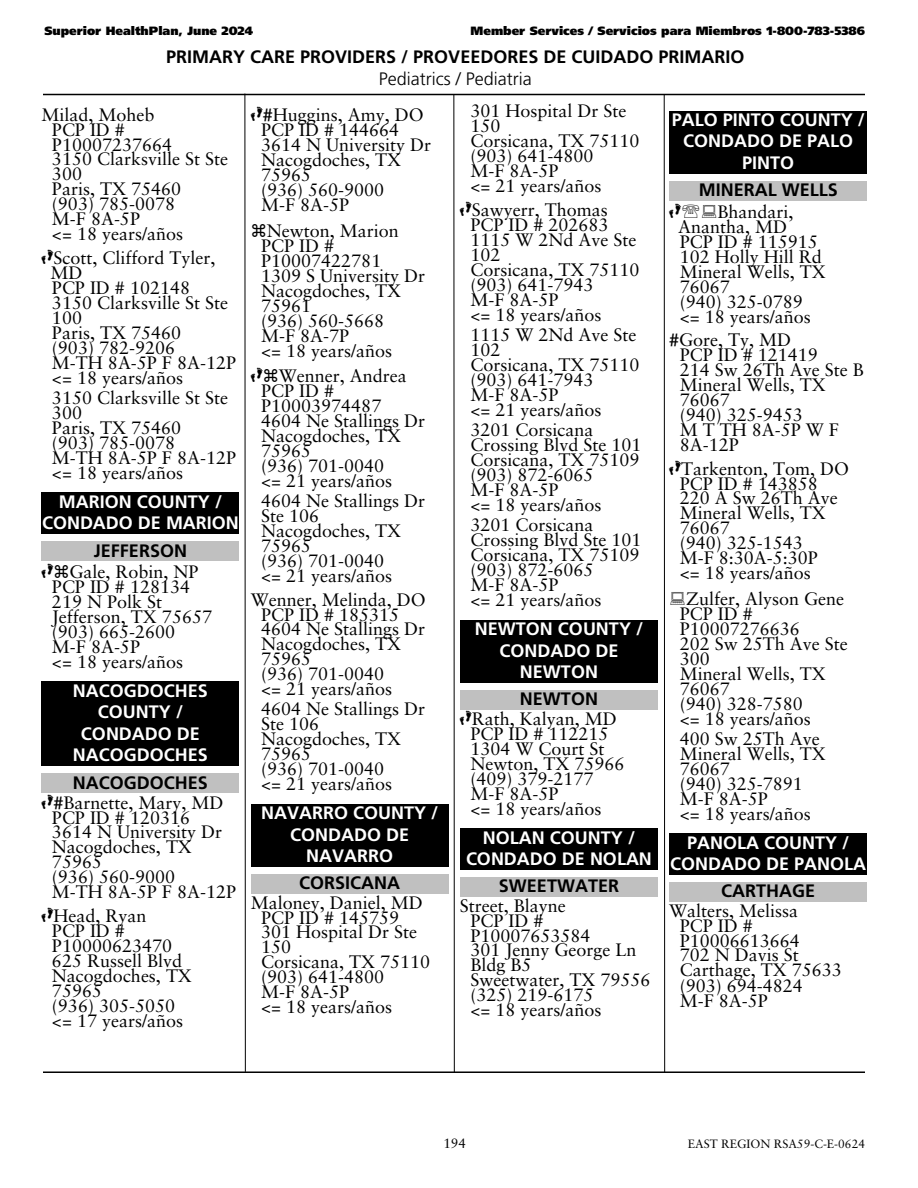
<style>
.page{position:relative;width:918px;height:1188px;background:#fff}
.page>*{position:absolute;margin:0;border:0;box-sizing:border-box;transform-origin:0 0}
.t1{font:18px/15px "Sabon LT Std";color:#000}
.t2{font:700 18px/21.6px "Frutiger LT Std";color:#fff;text-align:center}
.t3{font:700 18px "Frutiger LT Std";color:#000}
.t4{font:300 18px "Frutiger LT Std";color:#000}
.t5{font:700 18px "Feet";color:#000}
.t6{font:13.5px "Sabon LT Std";color:#000}
.t7{font:900 12px "Frutiger LT Std";color:#000}
.t8{font:12px "Sabon LT Std";color:#000}
.s1{font-family:"Feet";font-weight:700}
.s2{font-weight:700}
</style>
<div class="page">
<div style="left:41px;top:493px;width:198px;height:41px;background:#000"></div>
<div style="left:41px;top:542px;width:198px;height:19px;background:#c0c0c0"></div>
<div style="left:41px;top:681px;width:198px;height:85px;background:#000"></div>
<div style="left:41px;top:774px;width:198px;height:19px;background:#c0c0c0"></div>
<div style="left:251px;top:804px;width:198px;height:63px;background:#000"></div>
<div style="left:251px;top:874px;width:198px;height:20px;background:#c0c0c0"></div>
<div style="left:460px;top:620px;width:198px;height:63px;background:#000"></div>
<div style="left:460px;top:690px;width:198px;height:20px;background:#c0c0c0"></div>
<div style="left:460px;top:828px;width:198px;height:42px;background:#000"></div>
<div style="left:460px;top:878px;width:198px;height:19px;background:#c0c0c0"></div>
<div style="left:669px;top:111px;width:198px;height:62px;background:#000"></div>
<div style="left:669px;top:181px;width:198px;height:20px;background:#c0c0c0"></div>
<div style="left:669px;top:834px;width:198px;height:41px;background:#000"></div>
<div style="left:669px;top:883px;width:198px;height:19px;background:#c0c0c0"></div>
<hr style="left:43px;top:94px;width:822px;height:1px;background:#000">
<hr style="left:43px;top:1071px;width:822px;height:2px;background:#000">
<svg style="left:244px;top:93px;width:2px;height:979px;background:#7e7e7e"></svg>
<svg style="left:453px;top:95px;width:2px;height:977px;background:#7e7e7e"></svg>
<svg style="left:663px;top:93px;width:53px;height:979px"></svg>
<p class="t7" style="left:44px;top:26px;width:210px">Superior HealthPlan, June 2024</p>
<p class="t7" style="left:471px;top:26px;width:396px">Member Services / Servicios para Miembros 1-800-783-5386</p>
<p class="t3" style="left:166px;top:50px;width:580px">PRIMARY CARE PROVIDERS / PROVEEDORES DE CUIDADO PRIMARIO</p>
<p class="t4" style="left:379px;top:71px;width:154px">Pediatrics / Pediatria</p>
<p class="t1" style="left:52px;top:109px;width:178px;text-indent:-10px">Milad, Moheb<br>PCP ID #<br>P10007237664<br>3150 Clarksville St Ste<br>300<br>Paris, TX 75460<br>(903) 785-0078<br>M-F 8A-5P<br>&lt;= 18 years/años</p>
<p class="t1" style="left:50px;top:252px;width:187px;text-indent:-9px"><span class="s1">F</span>Scott, Clifford Tyler,<br>MD<br>PCP ID # 102148<br>3150 Clarksville St Ste<br>100<br>Paris, TX 75460<br>(903) 782-9206<br>M-TH 8A-5P F 8A-12P &lt;= 18 years/años</p>
<p class="t1" style="left:52px;top:392px;width:186px">3150 Clarksville St Ste<br>300<br>Paris, TX 75460<br>(903) 785-0078<br>M-TH 8A-5P F 8A-12P &lt;= 18 years/años</p>
<p class="t2" style="left:42px;top:493px;width:198px">MARION COUNTY /<br>CONDADO DE MARION</p>
<p class="t3" style="left:94px;top:544px;width:95px">JEFFERSON</p>
<p class="t1" style="left:52px;top:566px;width:162px;text-indent:-10px"><span class="s1">F</span> Gale, Robin, NP<br>PCP ID # 128134<br>219 N Polk St<br>Jefferson, TX 75657 (903) 665-2600<br>M-F 8A-5P<br>&lt;= 18 years/años</p>
<p class="t2" style="left:73px;top:681px;width:137px">NACOGDOCHES<br>COUNTY /<br>CONDADO DE<br>NACOGDOCHES</p>
<p class="t3" style="left:73px;top:776px;width:137px">NACOGDOCHES</p>
<p class="t1" style="left:52px;top:797px;width:186px;text-indent:-10px"><span class="s1">F</span><span class="s2">#</span>Barnette, Mary, MD<br>PCP ID # 120316<br>3614 N University Dr<br>Nacogdoches, TX<br>75965<br>(936) 560-9000<br>M-TH 8A-5P F 8A-12P</p>
<p class="t1" style="left:52px;top:910px;width:142px;text-indent:-10px"><span class="s1">F</span>Head, Ryan<br>PCP ID #<br>P10000623470<br>625 Russell Blvd<br>Nacogdoches, TX<br>75965<br>(936) 305-5050 &lt;= 17 years/años</p>
<p class="t1" style="left:261px;top:109px;width:172px;text-indent:-10px"><span class="s1">F</span><span class="s2">#</span>Huggins, Amy, DO<br>PCP ID # 144664<br>3614 N University Dr<br>Nacogdoches, TX<br>75965<br>(936) 560-9000<br>M-F 8A-5P</p>
<p class="t1" style="left:261px;top:225px;width:166px;text-indent:6px">Newton, Marion<br>PCP ID #<br>P10007422781<br>1309 S University Dr<br>Nacogdoches, TX<br>75961<br>(936) 560-5668<br>M-F 8A-7P<br>&lt;= 18 years/años</p>
<p class="t1" style="left:261px;top:370px;width:166px;text-indent:-10px"><span class="s1">F</span> Wenner, Andrea<br>PCP ID #<br>P10003974487<br>4604 Ne Stallings Dr<br>Nacogdoches, TX<br>75965<br>(936) 701-0040<br>&lt;= 21 years/años</p>
<p class="t1" style="left:261px;top:495px;width:166px">4604 Ne Stallings Dr<br>Ste 106<br>Nacogdoches, TX<br>75965<br>(936) 701-0040<br>&lt;= 21 years/años</p>
<p class="t1" style="left:261px;top:594px;width:166px;text-indent:-10px">Wenner, Melinda, DO<br>PCP ID # 185315<br>4604 Ne Stallings Dr<br>Nacogdoches, TX<br>75965<br>(936) 701-0040<br>&lt;= 21 years/años</p>
<p class="t1" style="left:261px;top:703px;width:166px">4604 Ne Stallings Dr<br>Ste 106<br>Nacogdoches, TX<br>75965<br>(936) 701-0040<br>&lt;= 21 years/años</p>
<p class="t2" style="left:261px;top:804px;width:179px">NAVARRO COUNTY /<br>CONDADO DE<br>NAVARRO</p>
<p class="t3" style="left:299px;top:877px;width:102px">CORSICANA</p>
<p class="t1" style="left:261px;top:897px;width:171px;text-indent:-10px">Maloney, Daniel, MD<br>PCP ID # 145759<br>301 Hospital Dr Ste<br>150<br>Corsicana, TX 75110 (903) 641-4800<br>M-F 8A-5P<br>&lt;= 18 years/años</p>
<p class="t1" style="left:470px;top:105px;width:171px">301 Hospital Dr Ste<br>150<br>Corsicana, TX 75110 (903) 641-4800<br>M-F 8A-5P<br>&lt;= 21 years/años</p>
<p class="t1" style="left:470px;top:204px;width:171px;text-indent:-10px"><span class="s1">F</span>Sawyerr, Thomas<br>PCP ID # 202683<br>1115 W 2Nd Ave Ste<br>102<br>Corsicana, TX 75110 (903) 641-7943<br>M-F 8A-5P<br>&lt;= 18 years/años</p>
<p class="t1" style="left:470px;top:329px;width:171px">1115 W 2Nd Ave Ste<br>102<br>Corsicana, TX 75110 (903) 641-7943<br>M-F 8A-5P<br>&lt;= 21 years/años</p>
<p class="t1" style="left:470px;top:424px;width:173px">3201 Corsicana<br>Crossing Blvd Ste 101<br>Corsicana, TX 75109 (903) 872-6065<br>M-F 8A-5P<br>&lt;= 18 years/años</p>
<p class="t1" style="left:470px;top:519px;width:173px">3201 Corsicana<br>Crossing Blvd Ste 101<br>Corsicana, TX 75109 (903) 872-6065<br>M-F 8A-5P<br>&lt;= 21 years/años</p>
<p class="t2" style="left:475px;top:620px;width:170px">NEWTON COUNTY /<br>CONDADO DE<br>NEWTON</p>
<p class="t3" style="left:520px;top:693px;width:80px">NEWTON</p>
<p class="t1" style="left:470px;top:713px;width:156px;text-indent:-10px"><span class="s1">F</span>Rath, Kalyan, MD<br>PCP ID # 112215<br>1304 W Court St<br>Newton, TX 75966 (409) 379-2177<br>M-F 8A-5P<br>&lt;= 18 years/años</p>
<p class="t2" style="left:466px;top:828px;width:187px">NOLAN COUNTY /<br>CONDADO DE NOLAN</p>
<p class="t3" style="left:499px;top:880px;width:122px">SWEETWATER</p>
<p class="t1" style="left:470px;top:900px;width:182px;text-indent:-10px">Street, Blayne<br>PCP ID #<br>P10007653584<br>301 Jenny George Ln<br>Bldg B5<br>Sweetwater, TX 79556 (325) 219-6175<br>&lt;= 18 years/años</p>
<p class="t2" style="left:672px;top:111px;width:195px">PALO PINTO COUNTY /<br>CONDADO DE PALO<br>PINTO</p>
<p class="t3" style="left:699px;top:184px;width:141px">MINERAL WELLS</p>
<p class="t5" style="left:669px;top:201px;width:13px">F</p>
<p class="t1" style="left:678px;top:206px;width:149px;text-indent:39px">Bhandari,<br>Anantha, MD<br>PCP ID # 115915<br>102 Holly Hill Rd<br>Mineral Wells, TX<br>76067<br>(940) 325-0789 &lt;= 18 years/años</p>
<p class="t1" style="left:680px;top:334px;width:186px;text-indent:-10px"><span class="s2">#</span>Gore, Ty, MD<br>PCP ID # 121419<br>214 Sw 26Th Ave Ste B<br>Mineral Wells, TX<br>76067<br>(940) 325-9453<br>M T TH 8A-5P W F<br>8A-12P</p>
<p class="t1" style="left:680px;top:463px;width:171px;text-indent:-10px"><span class="s1">F</span>Tarkenton, Tom, DO<br>PCP ID # 143858<br>220 A Sw 26Th Ave<br>Mineral Wells, TX<br>76067<br>(940) 325-1543<br>M-F 8:30A-5:30P<br>&lt;= 18 years/años</p>
<p class="t1" style="left:680px;top:593px;width:170px;text-indent:6px">Zulfer, Alyson Gene<br>PCP ID #<br>P10007276636<br>202 Sw 25Th Ave Ste<br>300<br>Mineral Wells, TX<br>76067<br>(940) 328-7580<br>&lt;= 18 years/años</p>
<p class="t1" style="left:680px;top:733px;width:148px">400 Sw 25Th Ave<br>Mineral Wells, TX<br>76067<br>(940) 325-7891<br>M-F 8A-5P<br>&lt;= 18 years/años</p>
<p class="t2" style="left:670px;top:834px;width:198px">PANOLA COUNTY /<br>CONDADO DE PANOLA</p>
<p class="t3" style="left:721px;top:885px;width:95px">CARTHAGE</p>
<p class="t1" style="left:680px;top:905px;width:164px;text-indent:-10px">Walters, Melissa<br>PCP ID #<br>P10006613664<br>702 N Davis St<br>Carthage, TX 75633 (903) 694-4824<br>M-F 8A-5P</p>
<p class="t6" style="left:443px;top:1138px;width:24px">194</p>
<p class="t8" style="left:688px;top:1139px;width:179px">EAST REGION RSA59-C-E-0624</p>
</div>
